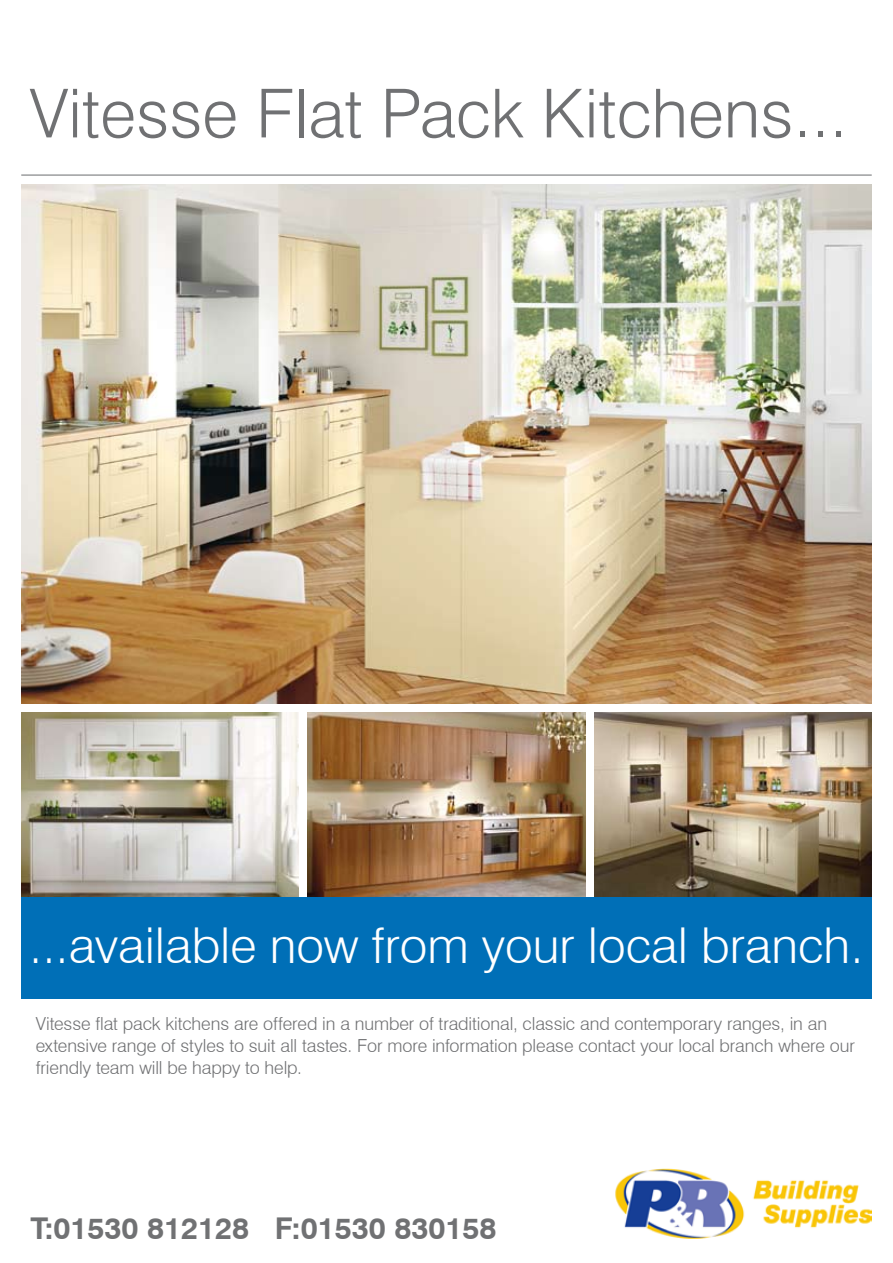
<style>
.page{position:relative;width:893px;height:1263px;background:#fff}
.page>*{position:absolute;margin:0;border:0;box-sizing:border-box;transform-origin:0 0}
.t1{font:300 67.5px "Swiss 721 BT";color:#707173}
.t2{font:300 49.5px "Swiss 721 BT";color:#fff}
.t3{font:700 30px "Swiss 721 BT";color:#707173}
.t4{font:300 18px/21.6px "Swiss 721 BT";letter-spacing:-.005em;color:#707173}
</style>
<div class="page">
<img style="left:21px;top:184px;width:851px;height:519px">
<img style="left:308px;top:712px;width:277px;height:185px">
<img style="left:594px;top:712px;width:278px;height:185px">
<img style="left:21px;top:712px;width:278px;height:185px">
<hr style="left:21px;top:174px;width:851px;height:2px;background:#9c9d9f">
<div style="left:21px;top:897px;width:851px;height:101px;background:#006fb7"></div>
<img style="left:615px;top:1169px;width:257px;height:69px">
<h1 class="t1" style="left:30px;top:72px;width:819px">Vitesse Flat Pack Kitchens...</h1>
<h2 class="t2" style="left:29px;top:916px;width:836px">...available now from your local branch.</h2>
<p class="t4" style="left:36px;top:1013px;width:821px">Vitesse flat pack kitchens are offered in a number of traditional, classic and contemporary ranges, in an extensive range of styles to suit all tastes. For more information please contact your local branch where our friendly team will be happy to help.</p>
<h3 class="t3" style="left:30px;top:1209px;width:468px">T:01530 812128 F:01530 830158</h3>
</div>
